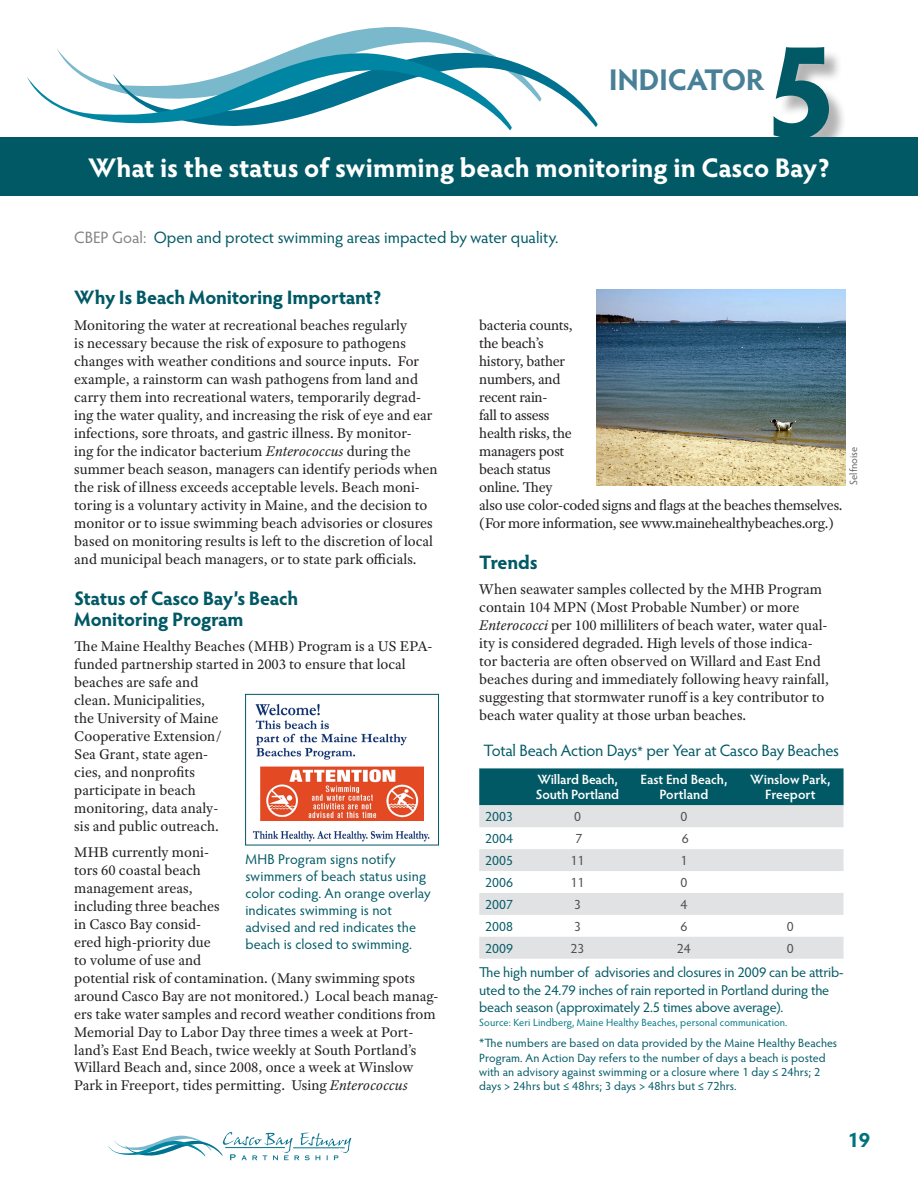
<style>
.page{position:relative;width:918px;height:1188px;background:#fff}
.page>*{position:absolute;margin:0;border:0;box-sizing:border-box;transform-origin:0 0}
.t1{font:700 135px "Hypatia Sans Pro";color:#005965}
.t2{font:700 30px "Hypatia Sans Pro";letter-spacing:-.015em;color:#498097}
.t3{font:700 27px "Hypatia Sans Pro";color:#fff}
.t4{font:700 21px "Hypatia Sans Pro";color:#00717d}
._7-14_Heading_1{font:700 19.5px/21px "Hypatia Sans Pro";letter-spacing:-.01em;color:#005965}
.Goal{font:16.5px "Hypatia Sans Pro";color:#005965}
._7-14_Heading_2{font:16.5px "Hypatia Sans Pro";letter-spacing:-.015em;color:#005965}
.Paragraph_-_1st_unde{font:15px/18px "Adobe Text Pro";color:#231f20}
.Paragraph{font:15px/18px "Adobe Text Pro";color:#231f20}
.Paragraph_-_1st_unde-2{font:15px/18px "Adobe Text Pro";letter-spacing:-.02em;color:#231f20}
.t5{font:14.25px/17.1px "Hypatia Sans Pro";letter-spacing:-.005em;color:#005965}
.Maintext{font:600 13.5px/15px "Hypatia Sans Pro";letter-spacing:-.025em;color:#fff;text-align:center}
.Maintext-2{font:13.5px "Hypatia Sans Pro";color:#005965}
.Maintext-3{font:13.5px "Hypatia Sans Pro";color:#4b4c4d}
.t6{font:12px/14.4px "Hypatia Sans Pro";letter-spacing:.01em;color:#005965}
.t7{font:10.5px "Hypatia Sans Pro";letter-spacing:.01em;color:#017783}
.t8{font:10.5px "Hypatia Sans Pro";letter-spacing:.005em;color:#636366}
.s1{color:#808285}
.s2{font-style:italic}
.s3{font-size:13.5px}
</style>
<div class="page">
<svg style="left:108px;top:1132px;width:243px;height:28px"></svg>
<div style="left:776px;top:50px;width:72px;height:108px;background:#231f20;opacity:.34"></div>
<div style="left:0;top:137px;width:918px;height:59px;background:#005965"></div>
<svg style="left:27px;top:27px;width:571px;height:103px"></svg>
<img style="left:252px;top:703px;width:178px;height:139px">
<div style="left:245px;top:694px;width:194px;height:151px;border:1px solid #005965"></div>
<img style="left:261px;top:764px;width:162px;height:56px">
<div style="left:479px;top:768px;width:365px;height:37px;background:#005965"></div>
<svg style="left:479px;top:805px;width:365px;height:154px;fill:#e1e2e4"></svg>
<img style="left:597px;top:289px;width:249px;height:196px">
<p class="t2" style="left:609px;top:58px;width:158px">INDICATOR</p>
<p class="t1" style="left:765px;top:-4px;width:75px">5</p>
<p class="t3" style="left:88px;top:148px;width:743px">What is the status of swimming beach monitoring in Casco Bay?</p>
<p class="Goal" style="left:74px;top:226px;width:486px"><span class="s1">CBEP Goal:</span> Open and protect swimming areas impacted by water quality.</p>
<p class="_7-14_Heading_1" style="left:74px;top:286px;width:309px">Why Is Beach Monitoring Important?</p>
<p class="Paragraph" style="left:74px;top:316px;width:365px">Monitoring the water at recreational beaches regularly<br>is necessary because the risk of exposure to pathogens changes with weather conditions and source inputs. For example, a rainstorm can wash pathogens from land and carry them into recreational waters, temporarily degrad&shy;ing the water quality, and increasing the risk of eye and ear infections, sore throats, and gastric illness. By monitor-<br>ing for the indicator bacterium <span class="s2">Enterococcus</span> during the summer beach season, managers can identify periods when the risk of illness exceeds acceptable levels. Beach moni&shy;toring is a voluntary activity in Maine, and the decision to monitor or to issue swimming beach advisories or closures based on monitoring results is left to the discretion of local and municipal beach managers, or to state park officials.</p>
<p class="_7-14_Heading_1" style="left:74px;top:587px;width:225px">Status of Casco Bay’s Beach<br>Monitoring Program</p>
<p class="Paragraph_-_1st_unde" style="left:74px;top:637px;width:360px">The Maine Healthy Beaches (MHB) Program is a US EPA&shy;funded partnership started in 2003 to ensure that local beaches are safe and<br>clean. Municipalities,<br>the University of Maine<br>Cooperative Extension/<br>Sea Grant, state agen-<br>cies, and nonprofits<br>participate in beach<br>monitoring, data analy-<br>sis and public outreach.</p>
<p class="Paragraph_-_1st_unde" style="left:74px;top:842px;width:366px">MHB currently moni-<br>tors 60 coastal beach<br>management areas,<br>including three beaches<br>in Casco Bay consid-<br>ered high-priority due<br>to volume of use and<br>potential risk of contamination. (Many swimming spots around Casco Bay are not monitored.) Local beach manag&shy;ers take water samples and record weather conditions from Memorial Day to Labor Day three times a week at Port&shy;land’s East End Beach, twice weekly at South Portland’s Willard Beach and, since 2008, once a week at Winslow Park in Freeport, tides permitting. Using <span class="s2">Enterococcus</span></p>
<p class="t5" style="left:245px;top:850px;width:187px">MHB Program signs notify swimmers of beach status using color coding. An orange overlay indicates swimming is not advised and red indicates the beach is closed to swimming.</p>
<p class="Paragraph_-_1st_unde-2" style="left:479px;top:316px;width:365px">bacteria counts,<br>the beach’s<br>history, bather<br>numbers, and<br>recent rain-<br>fall to assess<br>health risks, the<br>managers post<br>beach status<br>online. They<br>also use color-coded signs and flags at the beaches themselves. (For more information, see www.mainehealthybeaches.org.)</p>
<p class="_7-14_Heading_1" style="left:479px;top:551px;width:60px">Trends</p>
<p class="Paragraph_-_1st_unde" style="left:479px;top:580px;width:351px">When seawater samples collected by the MHB Program contain 104 MPN (Most Probable Number) or more <span class="s2">Enterococci</span> per 100 milliliters of beach water, water qual&shy;ity is considered degraded. High levels of those indica&shy;tor bacteria are often observed on Willard and East End beaches during and immediately following heavy rainfall, suggesting that stormwater runoff is a key contributor to beach water quality at those urban beaches.</p>
<p class="t8" style="left:847px;top:485px;width:40px;rotate:-90deg">Selfnoise</p>
<p class="_7-14_Heading_2" style="left:484px;top:740px;width:357px">Total Beach Action Days<span class="s3">*</span> per Year at Casco Bay Beaches</p>
<p class="Maintext" style="left:536px;top:772px;width:85px;text-align:left">Willard Beach,<br>South Portland</p>
<p class="Maintext" style="left:641px;top:772px;width:88px">East End Beach,<br>Portland</p>
<p class="Maintext" style="left:750px;top:772px;width:82px">Winslow Park,<br>Freeport</p>
<p class="Maintext-2" style="left:485px;top:808px;width:29px">2003</p>
<p class="Maintext-3" style="left:574px;top:808px;width:8px">0</p>
<p class="Maintext-3" style="left:680px;top:808px;width:8px">0</p>
<p class="Maintext-2" style="left:485px;top:829px;width:29px">2004</p>
<p class="Maintext-3" style="left:576px;top:829px;width:8px">7</p>
<p class="Maintext-3" style="left:682px;top:829px;width:8px">6</p>
<p class="Maintext-2" style="left:485px;top:851px;width:29px">2005</p>
<p class="Maintext-3" style="left:571px;top:851px;width:15px">11</p>
<p class="Maintext-3" style="left:680px;top:851px;width:8px">1</p>
<p class="Maintext-2" style="left:485px;top:873px;width:29px">2006</p>
<p class="Maintext-3" style="left:571px;top:873px;width:15px">11</p>
<p class="Maintext-3" style="left:680px;top:873px;width:8px">0</p>
<p class="Maintext-2" style="left:485px;top:895px;width:29px">2007</p>
<p class="Maintext-3" style="left:574px;top:895px;width:8px">3</p>
<p class="Maintext-3" style="left:680px;top:895px;width:8px">4</p>
<p class="Maintext-2" style="left:485px;top:917px;width:29px">2008</p>
<p class="Maintext-3" style="left:574px;top:917px;width:8px">3</p>
<p class="Maintext-3" style="left:680px;top:917px;width:8px">6</p>
<p class="Maintext-3" style="left:787px;top:917px;width:8px">0</p>
<p class="Maintext-2" style="left:485px;top:939px;width:29px">2009</p>
<p class="Maintext-3" style="left:571px;top:939px;width:15px">23</p>
<p class="Maintext-3" style="left:677px;top:939px;width:15px">24</p>
<p class="Maintext-3" style="left:787px;top:939px;width:8px">0</p>
<p class="t5" style="left:479px;top:964px;width:366px">The high number of advisories and closures in 2009 can be attrib&shy;uted to the 24.79 inches of rain reported in Portland during the beach season (approximately 2.5 times above average).</p>
<p class="t7" style="left:479px;top:1015px;width:310px">Source: Keri Lindberg, Maine Healthy Beaches, personal communication.</p>
<p class="t6" style="left:479px;top:1036px;width:360px">*The numbers are based on data provided by the Maine Healthy Beaches Program. An Action Day refers to the number of days a beach is posted with an advisory against swimming or a closure where 1 day ≤ 24hrs; 2 days &gt; 24hrs but ≤ 48hrs; 3 days &gt; 48hrs but ≤ 72hrs.</p>
<h3 class="t4" style="left:847px;top:1125px;width:25px">19</h3>
</div>
